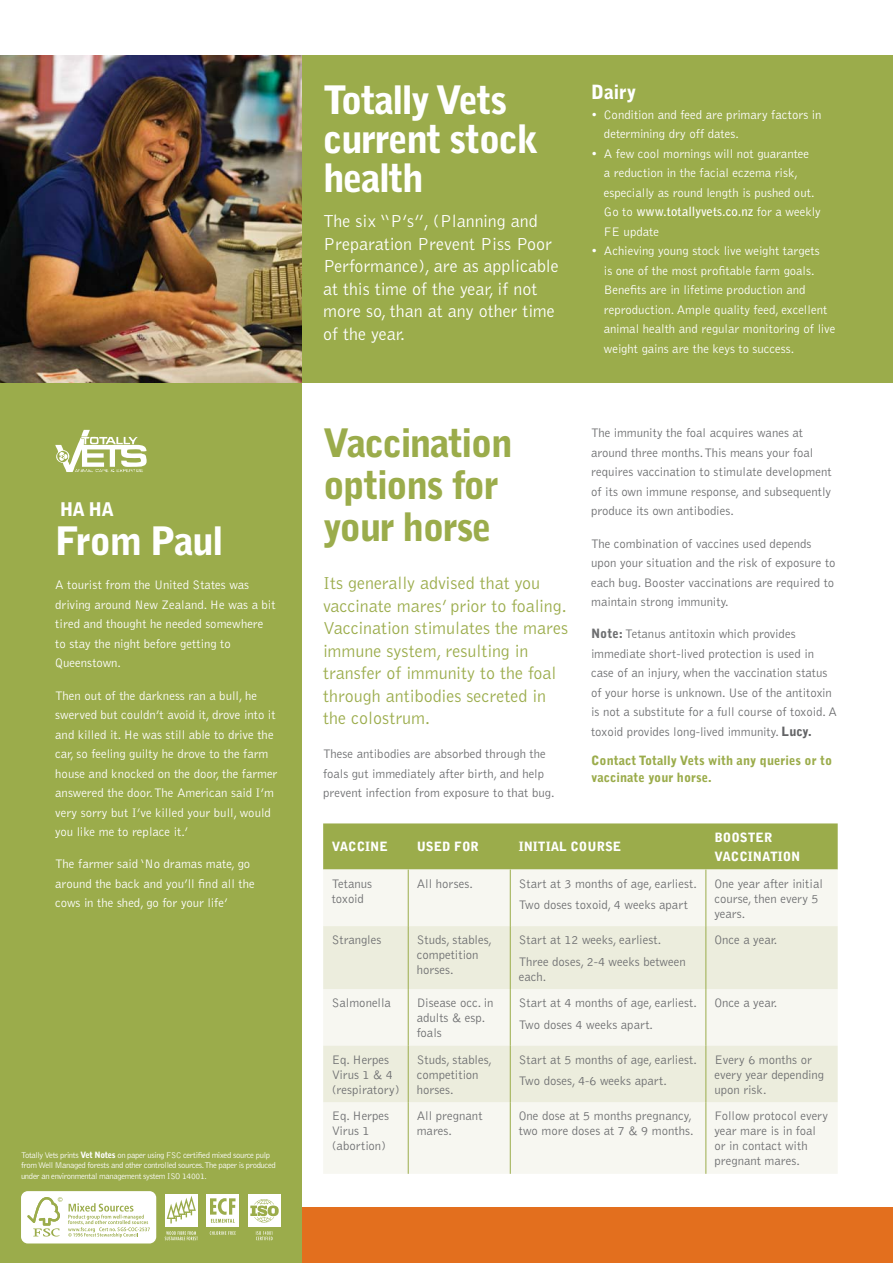
<style>
.page{position:relative;width:893px;height:1263px;background:#fff}
.page>*{position:absolute;margin:0;border:0;box-sizing:border-box;transform-origin:0 0}
.t1{font:900 39px/39px "Bell Gothic";letter-spacing:-.04em;color:#fff}
.t2{font:900 39px/42px "Bell Gothic";letter-spacing:-.04em;color:#9bac4b}
.t3{font:900 19.5px "Bell Gothic";color:#fff}
.t4{font:900 18.75px "Bell Gothic";color:#fff}
.t5{font:300 18px/22.5px "Bell Gothic";color:#9bac4b}
.t6{font:300 18px/22.5px "Bell Gothic";color:#fff}
.t7{font:300 12.75px/15px "Bell Gothic";color:#6d6e70}
.t8{font:300 12.75px/19.5px "Bell Gothic";color:#fff}
.t9{font:900 12.75px/16.5px "Bell Gothic";color:#9bac4b}
.t10{font:900 12.75px/19.5px "Bell Gothic";color:#fff}
.t11{font:300 8.7px/10.5px "Bell Gothic";letter-spacing:-.04em;color:#fff}
.s1{font-weight:900}
.s2{font-weight:700}
.s3{font-weight:900;color:#636466}
</style>
<div class="page">
<div style="left:0;top:1208px;width:893px;height:55px;background:#e36f1e"></div>
<div style="left:0;top:346px;width:302px;height:917px;background:#9bac4b"></div>
<div style="left:0;top:55px;width:893px;height:328px;background:#9bac4b"></div>
<img style="left:0;top:55px;width:302px;height:328px">
<img style="left:55px;top:430px;width:91px;height:42px">
<div style="left:323px;top:823px;width:515px;height:46px;background:#9bac4b"></div>
<div style="left:323px;top:869px;width:515px;height:305px;background:#f7f7f1"></div>
<svg style="left:323px;top:926px;width:515px;height:176px;fill:#eceddd"></svg>
<hr style="left:408px;top:869px;width:1px;height:57px;background:#9bac4b">
<hr style="left:510px;top:869px;width:1px;height:57px;background:#9bac4b">
<hr style="left:705px;top:869px;width:1px;height:57px;background:#9bac4b">
<hr style="left:408px;top:926px;width:1px;height:63px;background:#9bac4b">
<hr style="left:510px;top:926px;width:1px;height:63px;background:#9bac4b">
<hr style="left:705px;top:926px;width:1px;height:63px;background:#9bac4b">
<hr style="left:408px;top:989px;width:1px;height:57px;background:#9bac4b">
<hr style="left:510px;top:989px;width:1px;height:57px;background:#9bac4b">
<hr style="left:705px;top:989px;width:1px;height:57px;background:#9bac4b">
<hr style="left:408px;top:1046px;width:1px;height:56px;background:#9bac4b">
<hr style="left:510px;top:1046px;width:1px;height:56px;background:#9bac4b">
<hr style="left:705px;top:1046px;width:1px;height:56px;background:#9bac4b">
<hr style="left:408px;top:1102px;width:1px;height:72px;background:#9bac4b">
<hr style="left:510px;top:1102px;width:1px;height:72px;background:#9bac4b">
<hr style="left:705px;top:1102px;width:1px;height:72px;background:#9bac4b">
<svg style="left:165px;top:1231px;width:33px;height:9px"></svg>
<div style="left:165px;top:1194px;width:33px;height:33px;background:#fff"></div>
<svg style="left:167px;top:1196px;width:29px;height:27px"></svg>
<div style="left:206px;top:1194px;width:33px;height:33px;background:#fff"></div>
<svg style="left:210px;top:1231px;width:26px;height:4px"></svg>
<svg style="left:210px;top:1198px;width:26px;height:25px"></svg>
<svg style="left:256px;top:1231px;width:16px;height:9px"></svg>
<div style="left:248px;top:1194px;width:33px;height:33px;background:#fff"></div>
<svg style="left:250px;top:1199px;width:29px;height:24px"></svg>
<div style="left:21px;top:1191px;width:135px;height:52px;background:#fff;border-radius:7px"></div>
<svg style="left:27px;top:1197px;width:35px;height:39px"></svg>
<svg style="left:68px;top:1203px;width:82px;height:34px"></svg>
<h3 class="t4" style="left:60px;top:502px;width:56px">HA HA</h3>
<h1 class="t1" style="left:55px;top:524px;width:169px">From Paul</h1>
<p class="t8" style="left:55px;top:576px;width:222px">A tourist from the United States was driving around New Zealand. He was a bit tired and thought he needed somewhere to stay the night before getting to<br>Queenstown.</p>
<p class="t8" style="left:55px;top:686px;width:224px">Then out of the darkness ran a bull, he swerved but couldn’t avoid it, drove into it and killed it. He was still able to drive the car, so feeling guilty he drove to the farm house and knocked on the door, the farmer answered the door. The American said I’m very sorry but I’ve killed your bull, would you like me to replace it.’</p>
<p class="t8" style="left:55px;top:855px;width:201px">The farmer said ‘No dramas mate, go around the back and you’ll find all the cows in the shed, go for your life’</p>
<p class="t11" style="left:21px;top:1150px;width:256px">Totally Vets prints <span class="s1">Vet Notes</span> on paper using FSC certified mixed source pulp from Well Managed forests and other controlled sources.The paper is produced under an environmental management system ISO 14001.</p>
<h1 class="t1" style="left:323px;top:84px;width:217px">Totally Vets current stock health</h1>
<h3 class="t6" style="left:323px;top:211px;width:237px">The six “P’s”, (Planning and<br>Preparation Prevent Piss Poor<br>Performance), are as applicable at this time of the year, if not more so, than at any other time of the year.</h3>
<h2 class="t3" style="left:591px;top:85px;width:47px">Dairy</h2>
<p class="t8" style="left:604px;top:106px;width:219px;text-indent:-13px">• Condition and feed are primary factors in determining dry off dates.</p>
<p class="t8" style="left:604px;top:145px;width:218px;text-indent:-13px">• A few cool mornings will not guarantee<br>a reduction in the facial eczema risk, especially as round length is pushed out.<br>Go to <span class="s2">www.totallyvets.co.nz</span> for a weekly FE update</p>
<p class="t8" style="left:604px;top:242px;width:233px;text-indent:-13px">• Achieving young stock live weight targets<br>is one of the most profitable farm goals.<br>Benefits are in lifetime production and reproduction. Ample quality feed, excellent animal health and regular monitoring of live weight gains are the keys to success.</p>
<h1 class="t2" style="left:323px;top:425px;width:191px">Vaccination options for your horse</h1>
<h3 class="t5" style="left:323px;top:573px;width:246px">Its generally advised that you vaccinate mares’ prior to foaling.<br>Vaccination stimulates the mares immune system, resulting in transfer of immunity to the foal through antibodies secreted in the colostrum.</h3>
<p class="t7" style="left:323px;top:745px;width:233px;line-height:19.5px">These antibodies are absorbed through the foals gut immediately after birth, and help prevent infection from exposure to that bug.</p>
<p class="t7" style="left:591px;top:424px;width:242px;line-height:19.5px">The immunity the foal acquires wanes at around three months. This means your foal requires vaccination to stimulate development of its own immune response, and subsequently produce its own antibodies.</p>
<p class="t7" style="left:591px;top:534px;width:246px;line-height:19.5px">The combination of vaccines used depends upon your situation and the risk of exposure to each bug. Booster vaccinations are required to maintain strong immunity.</p>
<p class="t7" style="left:591px;top:625px;width:247px;line-height:19.5px"><span class="s1">Note:</span> Tetanus antitoxin which provides immediate short-lived protection is used in case of an injury, when the vaccination status of your horse is unknown. Use of the antitoxin is not a substitute for a full course of toxoid. A toxoid provides long-lived immunity. <span class="s3">Lucy.</span></p>
<p class="t9" style="left:591px;top:753px;width:243px">Contact Totally Vets with any queries or to vaccinate your horse.</p>
<p class="t10" style="left:332px;top:838px;width:58px">VACCINE</p>
<p class="t10" style="left:417px;top:838px;width:64px">USED FOR</p>
<p class="t10" style="left:519px;top:838px;width:104px">INITIAL COURSE</p>
<p class="t10" style="left:714px;top:828px;width:88px">BOOSTER<br>VACCINATION</p>
<p class="t7" style="left:332px;top:877px;width:42px">Tetanus toxoid</p>
<p class="t7" style="left:417px;top:877px;width:58px">All horses.</p>
<p class="t7" style="left:519px;top:873px;width:180px;line-height:21.5px">Start at 3 months of age, earliest.<br>Two doses toxoid, 4 weeks apart</p>
<p class="t7" style="left:714px;top:877px;width:110px">One year after initial course, then every 5 years.</p>
<p class="t7" style="left:332px;top:933px;width:51px">Strangles</p>
<p class="t7" style="left:417px;top:933px;width:77px">Studs, stables, competition horses.</p>
<p class="t7" style="left:519px;top:930px;width:169px;line-height:21.5px">Start at 12 weeks, earliest.<br>Three doses, 2-4 weeks between</p>
<p class="t7" style="left:519px;top:970px;width:29px">each.</p>
<p class="t7" style="left:714px;top:933px;width:65px">Once a year.</p>
<p class="t7" style="left:332px;top:996px;width:61px">Salmonella</p>
<p class="t7" style="left:417px;top:996px;width:78px">Disease occ. in adults &amp; esp. foals</p>
<p class="t7" style="left:519px;top:993px;width:180px;line-height:21.5px">Start at 4 months of age, earliest.<br>Two doses 4 weeks apart.</p>
<p class="t7" style="left:714px;top:996px;width:65px">Once a year.</p>
<p class="t7" style="left:332px;top:1053px;width:69px">Eq. Herpes<br>Virus 1 &amp; 4 (respiratory)</p>
<p class="t7" style="left:417px;top:1053px;width:77px">Studs, stables, competition horses.</p>
<p class="t7" style="left:519px;top:1049px;width:180px;line-height:21.5px">Start at 5 months of age, earliest.<br>Two doses, 4-6 weeks apart.</p>
<p class="t7" style="left:714px;top:1053px;width:111px">Every 6 months or every year depending upon risk.</p>
<p class="t7" style="left:332px;top:1109px;width:59px">Eq. Herpes<br>Virus 1 (abortion)</p>
<p class="t7" style="left:417px;top:1109px;width:67px">All pregnant mares.</p>
<p class="t7" style="left:519px;top:1109px;width:176px">One dose at 5 months pregnancy, two more doses at 7 &amp; 9 months.</p>
<p class="t7" style="left:714px;top:1109px;width:115px">Follow protocol every year mare is in foal or in contact with pregnant mares.</p>
</div>
